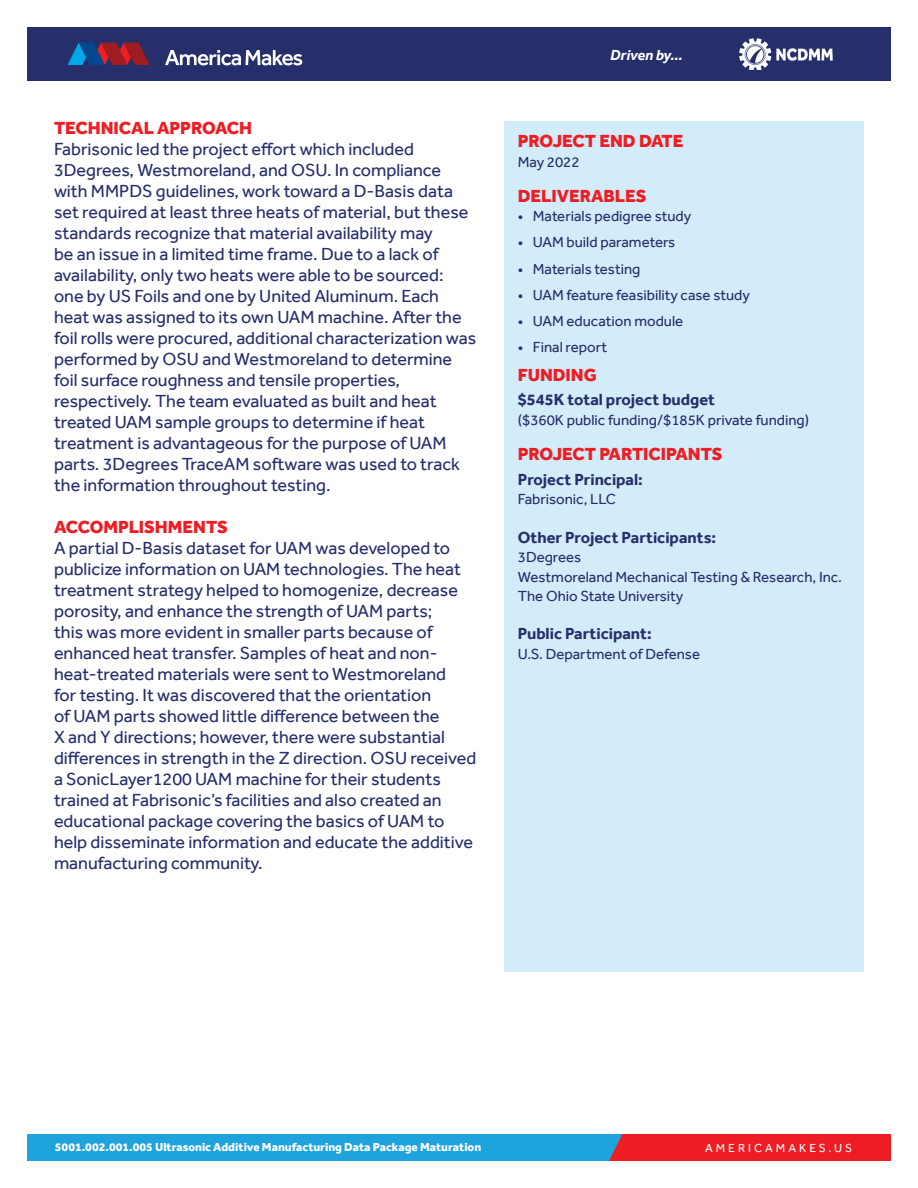
<style>
.page{position:relative;width:918px;height:1188px;background:#fff}
.page>*{position:absolute;margin:0;border:0;box-sizing:border-box;transform-origin:0 0}
.Body_Copy{font:18px/21px "Effra";color:#262e6b}
.Red_Heading{font:800 18px "Effra";color:#ee1d23}
.Sidebar-Bold_sub_hea{font:700 16.5px "Effra";color:#262e6b}
.Sidebar-Body_copy{font:15px/19.5px "Effra";color:#262e6b}
.t1{font:italic 700 15px "Effra";letter-spacing:-.005em;color:#fff}
.t2{font:800 12px "Effra";color:#fff}
.t3{font:12px "Effra";letter-spacing:.25em;color:#fff}
.s1{font-weight:800;color:#ee1d23}
</style>
<div class="page">
<div style="left:27px;top:27px;width:864px;height:54px;background:#262e6b"></div>
<svg style="left:67px;top:43px;width:83px;height:22px"></svg>
<svg style="left:165px;top:50px;width:137px;height:15px"></svg>
<img style="left:740px;top:38px;width:92px;height:32px">
<div style="left:27px;top:1134px;width:840px;height:27px;background:#1ea3dc"></div>
<div style="left:609px;top:1134px;width:282px;height:27px;background:#ee1d23"></div>
<div style="left:504px;top:122px;width:360px;height:850px;background:#d3ecfa"></div>
<p class="Red_Heading" style="left:54px;top:117px;width:200px">TECHNICAL APPROACH</p>
<p class="Body_Copy" style="left:54px;top:138px;width:424px">Fabrisonic led the project effort which included 3Degrees, Westmoreland, and OSU. In compliance with MMPDS guidelines, work toward a D-Basis data set required at least three heats of material, but these standards recognize that material availability may<br>be an issue in a limited time frame. Due to a lack of availability, only two heats were able to be sourced: one by US Foils and one by United Aluminum. Each heat was assigned to its own UAM machine. After the foil rolls were procured, additional characterization was performed by OSU and Westmoreland to determine foil surface roughness and tensile properties, respectively. The team evaluated as built and heat treated UAM sample groups to determine if heat treatment is advantageous for the purpose of UAM parts. 3Degrees TraceAM software was used to track the information throughout testing.</p>
<p class="Body_Copy" style="left:54px;top:516px;width:424px"><span class="s1">ACCOMPLISHMENTS<br></span>A partial D-Basis dataset for UAM was developed to publicize information on UAM technologies. The heat treatment strategy helped to homogenize, decrease porosity, and enhance the strength of UAM parts;<br>this was more evident in smaller parts because of enhanced heat transfer. Samples of heat and non&shy;heat-treated materials were sent to Westmoreland<br>for testing. It was discovered that the orientation<br>of UAM parts showed little difference between the<br>X and Y directions; however, there were substantial differences in strength in the Z direction. OSU received a SonicLayer1200 UAM machine for their students trained at Fabrisonic’s facilities and also created an educational package covering the basics of UAM to help disseminate information and educate the additive manufacturing community.</p>
<p class="t1" style="left:610px;top:46px;width:74px">Driven by...</p>
<p class="Red_Heading" style="left:518px;top:130px;width:167px">PROJECT END DATE</p>
<p class="Sidebar-Body_copy" style="left:518px;top:152px;width:63px">May 2022</p>
<p class="Red_Heading" style="left:518px;top:185px;width:130px">DELIVERABLES</p>
<p class="Sidebar-Body_copy" style="left:518px;top:206px;width:175px">• Materials pedigree study</p>
<p class="Sidebar-Body_copy" style="left:518px;top:232px;width:159px">• UAM build parameters</p>
<p class="Sidebar-Body_copy" style="left:518px;top:259px;width:124px">• Materials testing</p>
<p class="Sidebar-Body_copy" style="left:518px;top:285px;width:234px">• UAM feature feasibility case study</p>
<p class="Sidebar-Body_copy" style="left:518px;top:311px;width:167px">• UAM education module</p>
<p class="Sidebar-Body_copy" style="left:518px;top:337px;width:91px">• Final report</p>
<p class="Red_Heading" style="left:518px;top:364px;width:80px">FUNDING</p>
<p class="Sidebar-Bold_sub_hea" style="left:518px;top:390px;width:199px">$545K total project budget</p>
<p class="Sidebar-Body_copy" style="left:518px;top:410px;width:293px">($360K public funding/$185K private funding)</p>
<p class="Red_Heading" style="left:518px;top:443px;width:206px">PROJECT PARTICIPANTS</p>
<p class="Sidebar-Bold_sub_hea" style="left:518px;top:469px;width:127px">Project Principal:</p>
<p class="Sidebar-Body_copy" style="left:518px;top:489px;width:100px">Fabrisonic, LLC</p>
<p class="Sidebar-Bold_sub_hea" style="left:518px;top:527px;width:200px">Other Project Participants:</p>
<p class="Sidebar-Body_copy" style="left:518px;top:547px;width:326px">3Degrees<br>Westmoreland Mechanical Testing &amp; Research, Inc.<br>The Ohio State University</p>
<p class="Sidebar-Bold_sub_hea" style="left:518px;top:624px;width:135px">Public Participant:</p>
<p class="Sidebar-Body_copy" style="left:518px;top:644px;width:184px">U.S. Department of Defense</p>
<p class="t2" style="left:55px;top:1140px;width:428px">5001.002.001.005 Ultrasonic Additive Manufacturing Data Package Maturation</p>
<p class="t3" style="left:705px;top:1140px;width:149px">AMERICAMAKES.US</p>
</div>
